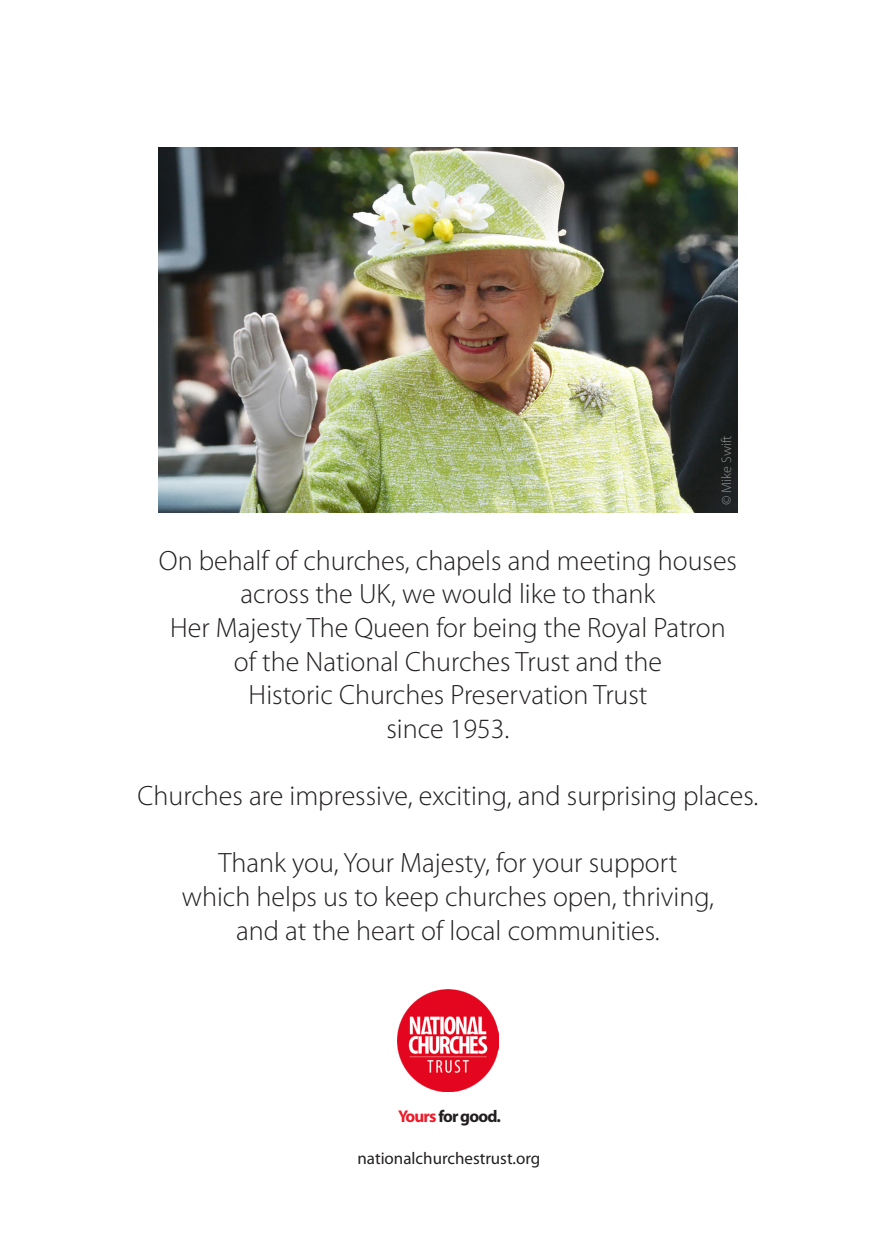
<style>
.page{position:relative;width:896px;height:1248px;background:#fff}
.page>*{position:absolute;margin:0;border:0;box-sizing:border-box;transform-origin:0 0}
.t1{font:300 28px/33.6px "Myriad Pro";color:#231f20;text-align:center}
.t2{font:17px "Myriad Pro";color:#231f20}
.t3{font:700 17px "Myriad Pro";letter-spacing:-.05em;color:#231f20}
.t4{font:300 14px "Myriad Pro";color:#939598}
.s1{color:#ee1b2b}
</style>
<div class="page">
<img style="left:159px;top:148px;width:578px;height:364px">
<img style="left:397px;top:989px;width:102px;height:102px">
<p class="t4" style="left:719px;top:505px;width:72px;rotate:-90deg">© Mike Swift</p>
<p class="t1" style="left:159px;top:544px;width:580px">On behalf of churches, chapels and meeting houses across the UK, we would like to thank</p>
<p class="t1" style="left:170px;top:611px;width:557px">Her Majesty The Queen for being the Royal Patron</p>
<p class="t1" style="left:234px;top:645px;width:430px">of the National Churches Trust and the</p>
<p class="t1" style="left:248px;top:678px;width:401px">Historic Churches Preservation Trust</p>
<p class="t1" style="left:386px;top:712px;width:125px">since 1953.</p>
<p class="t1" style="left:138px;top:779px;width:622px">Churches are impressive, exciting, and surprising places.</p>
<p class="t1" style="left:218px;top:846px;width:460px">Thank you, Your Majesty, for your support</p>
<p class="t1" style="left:182px;top:880px;width:534px">which helps us to keep churches open, thriving,</p>
<p class="t1" style="left:236px;top:913px;width:425px">and at the heart of local communities.</p>
<p class="t3" style="left:398px;top:1104px;width:104px"><span class="s1">Yours</span> for good.</p>
<p class="t2" style="left:357px;top:1147px;width:184px">nationalchurchestrust.org</p>
</div>
